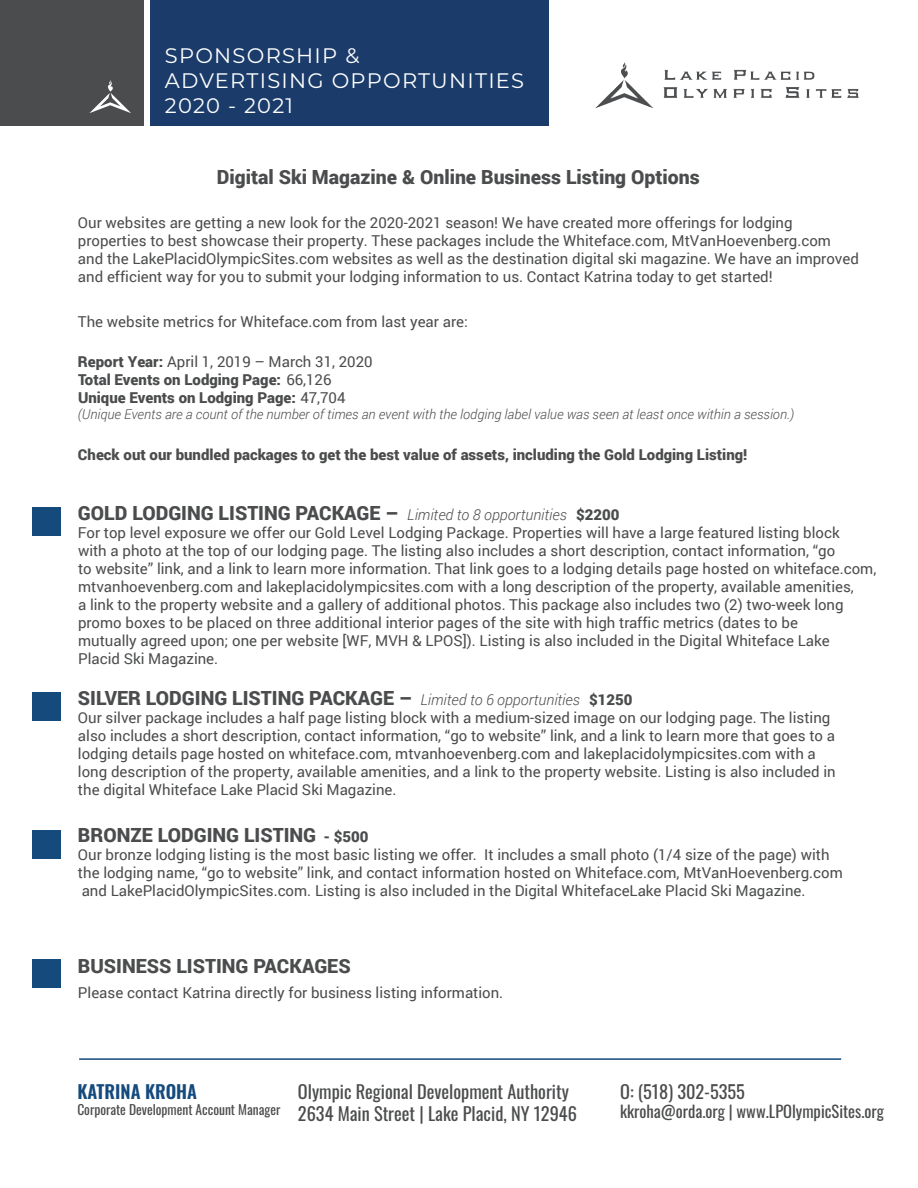
<style>
.page{position:relative;width:918px;height:1188px;background:#fff}
.page>*{position:absolute;margin:0;border:0;box-sizing:border-box;transform-origin:0 0}
.t1{font:21px/25.2px "Montserrat";letter-spacing:.06em;color:#fff}
.t2{font:900 19.5px "Roboto";color:#4b4c4d}
.t3{font:18.3px/21.9px "Oswald";color:#4b4c4d}
.t4{font:600 18.3px "Oswald";color:#144a7c}
.t5{font:16.5px "Oswald";color:#4b4c4d}
.t6{font:15px/18px "Roboto";color:#4b4c4d}
.t7{font:900 15px/18px "Roboto";color:#4b4c4d}
.t8{font:italic 300 13.5px "Roboto";color:#4b4c4d}
.t9{font:13.5px "Oswald";color:#4b4c4d}
.s1{font-weight:400}
.s2{font-weight:300;font-style:italic;font-size:15px}
.s3{font-size:15px}
</style>
<div class="page">
<div style="left:150px;top:0;width:399px;height:126px;background:#1b3c6b"></div>
<div style="left:0;top:0;width:143px;height:126px;background:#4b4c4d"></div>
<svg style="left:89px;top:80px;width:42px;height:33px"></svg>
<hr style="left:79px;top:1058px;width:762px;height:2px;background:#144a7c">
<img style="left:595px;top:62px;width:264px;height:47px">
<div style="left:32px;top:507px;width:28px;height:29px;background:#144a7c"></div>
<div style="left:32px;top:692px;width:28px;height:28px;background:#144a7c"></div>
<div style="left:32px;top:830px;width:28px;height:28px;background:#144a7c"></div>
<div style="left:32px;top:959px;width:28px;height:28px;background:#144a7c"></div>
<h1 class="t1" style="left:165px;top:42px;width:361px">SPONSORSHIP &amp;<br>ADVERTISING OPPORTUNITIES<br>2020 - 2021</h1>
<h2 class="t2" style="left:217px;top:164px;width:484px">Digital Ski Magazine &amp; Online Business Listing Options</h2>
<p class="t6" style="left:78px;top:213px;width:782px">Our websites are getting a new look for the 2020-2021 season! We have created more offerings for lodging properties to best showcase their property. These packages include the Whiteface.com, MtVanHoevenberg.com and the LakePlacidOlympicSites.com websites as well as the destination digital ski magazine. We have an improved and efficient way for you to submit your lodging information to us. Contact Katrina today to get started!</p>
<p class="t6" style="left:78px;top:312px;width:391px">The website metrics for Whiteface.com from last year are:</p>
<p class="t7" style="left:78px;top:352px;width:296px">Report Year: <span class="s1">April 1, 2019 – March 31, 2020<br></span>Total Events on Lodging Page: <span class="s1">66,126<br></span>Unique Events on Lodging Page: <span class="s1">47,704</span></p>
<p class="t8" style="left:78px;top:405px;width:718px">(Unique Events are a count of the number of times an event with the lodging label value was seen at least once within a session.)</p>
<p class="t7" style="left:78px;top:446px;width:671px">Check out our bundled packages to get the best value of assets, including the Gold Lodging Listing!</p>
<h2 class="t2" style="left:78px;top:499px;width:543px">GOLD LODGING LISTING PACKAGE – <span class="s2">Limited to 8 opportunities</span> <span class="s3">$2200</span></h2>
<p class="t6" style="left:78px;top:523px;width:800px">For top level exposure we offer our Gold Level Lodging Package. Properties will have a large featured listing block<br>with a photo at the top of our lodging page. The listing also includes a short description, contact information, “go<br>to website” link, and a link to learn more information. That link goes to a lodging details page hosted on whiteface.com, mtvanhoevenberg.com and lakeplacidolympicsites.com with a long description of the property, available amenities,<br>a link to the property website and a gallery of additional photos. This package also includes two (2) two-week long promo boxes to be placed on three additional interior pages of the site with high traffic metrics (dates to be<br>mutually agreed upon; one per website [WF, MVH &amp; LPOS]). Listing is also included in the Digital Whiteface Lake<br>Placid Ski Magazine.</p>
<h2 class="t2" style="left:78px;top:685px;width:556px">SILVER LODGING LISTING PACKAGE – <span class="s2">Limited to 6 opportunities</span> <span class="s3">$1250</span></h2>
<p class="t6" style="left:78px;top:708px;width:759px">Our silver package includes a half page listing block with a medium-sized image on our lodging page. The listing also includes a short description, contact information, “go to website” link, and a link to learn more that goes to a lodging details page hosted on whiteface.com, mtvanhoevenberg.com and lakeplacidolympicsites.com with a long description of the property, available amenities, and a link to the property website. Listing is also included in the digital Whiteface Lake Placid Ski Magazine.</p>
<h2 class="t2" style="left:78px;top:821px;width:292px">BRONZE LODGING LISTING <span class="s3">- $500</span></h2>
<p class="t6" style="left:78px;top:845px;width:766px">Our bronze lodging listing is the most basic listing we offer. It includes a small photo (1/4 size of the page) with the lodging name, “go to website” link, and contact information hosted on Whiteface.com, MtVanHoevenberg.com and LakePlacidOlympicSites.com. Listing is also included in the Digital WhitefaceLake Placid Ski Magazine.</p>
<h2 class="t2" style="left:78px;top:952px;width:274px">BUSINESS LISTING PACKAGES</h2>
<p class="t6" style="left:78px;top:983px;width:427px">Please contact Katrina directly for business listing information.</p>
<p class="t4" style="left:77px;top:1082px;width:121px">KATRINA KROHA</p>
<p class="t9" style="left:77px;top:1097px;width:205px">Corporate Development Account Manager</p>
<p class="t3" style="left:298px;top:1079px;width:280px">Olympic Regional Development Authority<br>2634 Main Street | Lake Placid, NY 12946</p>
<p class="t3" style="left:620px;top:1078px;width:126px">O: (518) 302-5355</p>
<p class="t5" style="left:620px;top:1097px;width:265px">kkroha@orda.org | www.LPOlympicSites.org</p>
</div>
